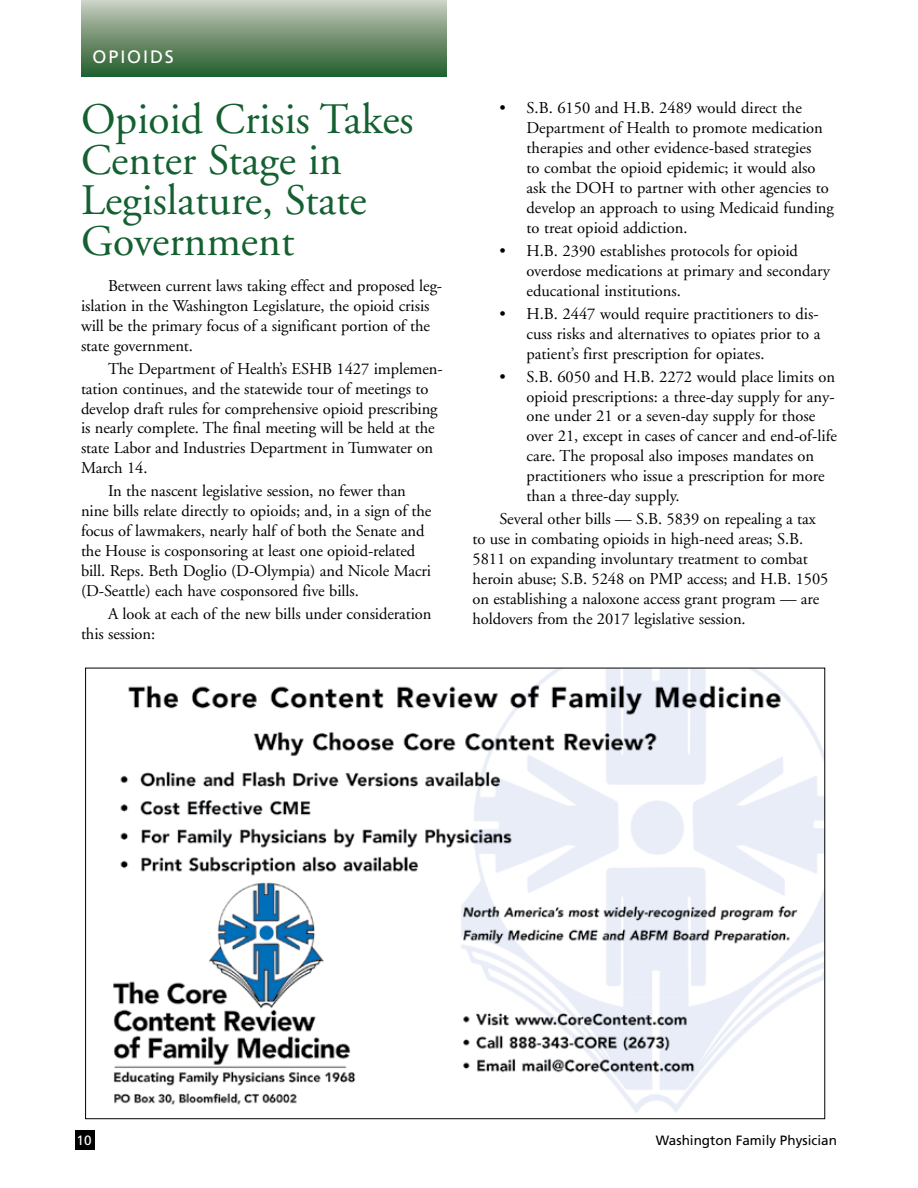
<style>
.page{position:relative;width:918px;height:1188px;background:#fff}
.page>*{position:absolute;margin:0;border:0;box-sizing:border-box;transform-origin:0 0}
.t1{font:43.5px/40.5px "Adobe Garamond";color:#146031}
.t2{font:18px "Frutiger";letter-spacing:.105em;color:#fff}
.t3{font:16.5px/20px "Adobe Garamond";letter-spacing:-.005em;color:#000}
.t4{font:13.5px "Frutiger";color:#000}
.t5{font:13.5px "Frutiger";color:#fff}
</style>
<div class="page">
<div style="left:75px;top:1130px;width:20px;height:19px;background:#000"></div>
<div style="left:82px;top:0;width:364px;height:76px;background:linear-gradient(to bottom,#cacdc0,#245d2c)"></div>
<img style="left:113px;top:670px;width:710px;height:443px">
<p class="t2" style="left:93px;top:46px;width:83px">OPIOIDS</p>
<h1 class="t1" style="left:81px;top:100px;width:334px">Opioid Crisis Takes<br>Center Stage in<br>Legislature, State<br>Government</h1>
<p class="t3" style="left:81px;top:276px;width:363px;text-indent:27px">Between current laws taking effect and proposed leg&shy;islation in the Washington Legislature, the opioid crisis will be the primary focus of a significant portion of the state government.</p>
<p class="t3" style="left:81px;top:359px;width:363px;text-indent:27px">The Department of Health’s ESHB 1427 implemen&shy;tation continues, and the statewide tour of meetings to develop draft rules for comprehensive opioid prescribing is nearly complete. The final meeting will be held at the state Labor and Industries Department in Tumwater on March 14.</p>
<p class="t3" style="left:81px;top:482px;width:352px;text-indent:27px">In the nascent legislative session, no fewer than nine bills relate directly to opioids; and, in a sign of the focus of lawmakers, nearly half of both the Senate and the House is cosponsoring at least one opioid-related bill. Reps. Beth Doglio (D-Olympia) and Nicole Macri (D-Seattle) each have cosponsored five bills.</p>
<p class="t3" style="left:81px;top:604px;width:352px;text-indent:27px">A look at each of the new bills under consideration this session:</p>
<p class="t3" style="left:527px;top:99px;width:309px;text-indent:-27px">• S.B. 6150 and H.B. 2489 would direct the Department of Health to promote medication therapies and other evidence-based strategies<br>to combat the opioid epidemic; it would also ask the DOH to partner with other agencies to develop an approach to using Medicaid funding to treat opioid addiction.</p>
<p class="t3" style="left:527px;top:241px;width:305px;text-indent:-27px">• H.B. 2390 establishes protocols for opioid overdose medications at primary and secondary educational institutions.</p>
<p class="t3" style="left:527px;top:304px;width:296px;text-align:justify;text-indent:-27px">• H.B. 2447 would require practitioners to dis&shy;cuss risks and alternatives to opiates prior to a patient’s first prescription for opiates.</p>
<p class="t3" style="left:527px;top:367px;width:312px;text-indent:-27px">• S.B. 6050 and H.B. 2272 would place limits on opioid prescriptions: a three-day supply for any&shy;one under 21 or a seven-day supply for those over 21, except in cases of cancer and end-of-life care. The proposal also imposes mandates on practitioners who issue a prescription for more than a three-day supply.</p>
<p class="t3" style="left:473px;top:509px;width:357px;text-indent:27px">Several other bills — S.B. 5839 on repealing a tax to use in combating opioids in high-need areas; S.B.<br>5811 on expanding involuntary treatment to combat heroin abuse; S.B. 5248 on PMP access; and H.B. 1505 on establishing a naloxone access grant program — are holdovers from the 2017 legislative session.</p>
<p class="t5" style="left:77px;top:1132px;width:17px">10</p>
<p class="t4" style="left:656px;top:1132px;width:183px">Washington Family Physician</p>
</div>
